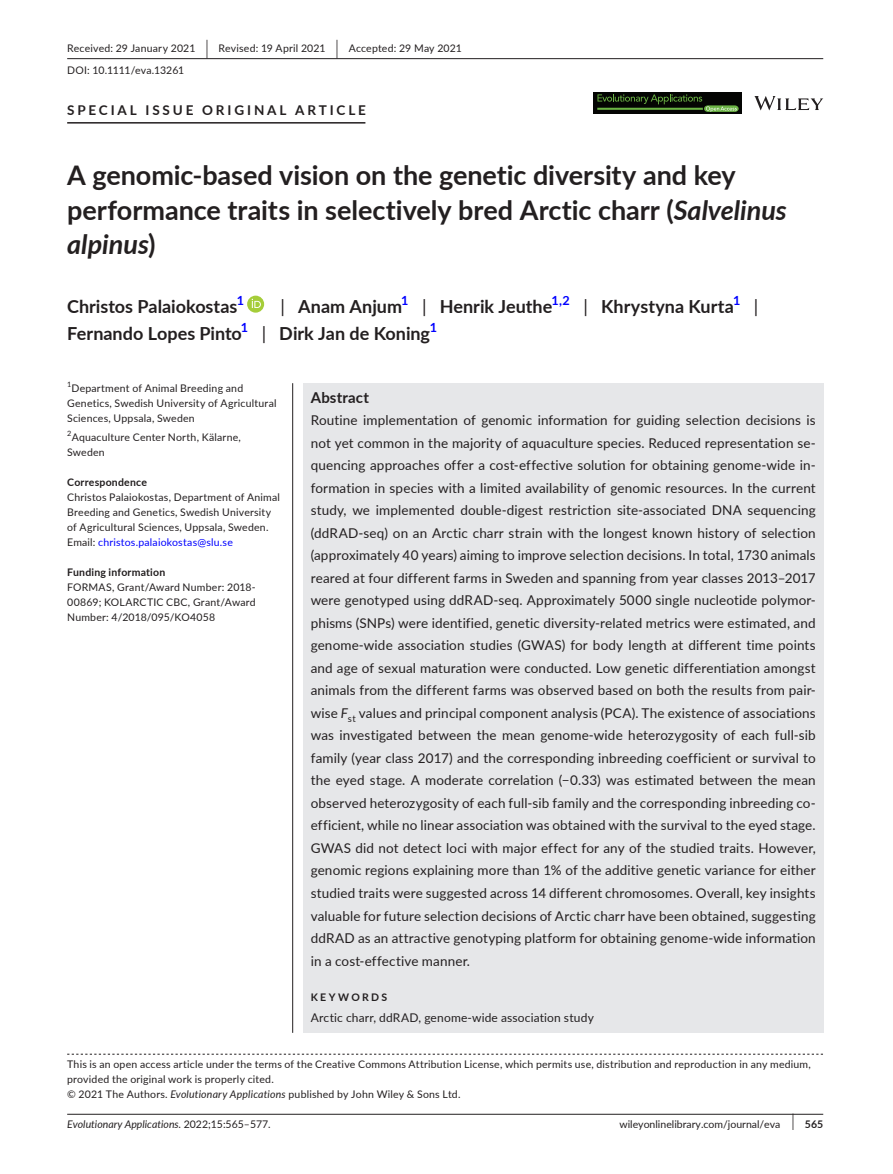
<style>
.page{position:relative;width:893px;height:1174px;background:#fff}
.page>*{position:absolute;margin:0;border:0;box-sizing:border-box;transform-origin:0 0}
.t1{font:700 27px/34.5px "Lato";color:#231f20}
.t2{font:700 18px "Lato";color:#231f20}
.t3{font:18px "Lato";color:#231f20}
.t4{font:700 15px "Lato";letter-spacing:.015em;color:#231f20}
.t5{font:13.5px/22.5px "Lato";letter-spacing:.01em;color:#231f20;text-align:justify}
.t6{font:700 13.5px "Lato";letter-spacing:.215em;color:#231f20}
.t7{font:700 12.6px "Lato";color:#00f}
.t8{font:12px "Lato";letter-spacing:.015em;color:#231f20}
.t9{font:10.5px/15px "Lato";letter-spacing:.02em;color:#231f20}
.t10{font:italic 10.5px "Lato";color:#231f20}
.t11{font:10.5px "Lato";color:#231f20}
.t12{font:700 10.5px "Lato";letter-spacing:.02em;color:#231f20}
.t13{font:700 10.5px "Lato";letter-spacing:.22em;color:#231f20}
.t14{font:7.35px "Lato";color:#231f20}
.s1{font-size:19.65px}
.s2{font-style:italic}
.s3{font-weight:400}
.s4{color:#00f}
.s5{font-style:normal}
.s6{font-size:17.4px}
.s7{font-weight:700}
</style>
<div class="page">
<hr style="left:67px;top:1113px;width:756px;height:1px;background:#231f20">
<svg style="left:754px;top:96px;width:69px;height:14px"></svg>
<div style="left:594px;top:92px;width:148px;height:22px;background:#040503"></div>
<svg style="left:597px;top:94px;width:142px;height:18px"></svg>
<hr style="left:67px;top:58px;width:756px;height:1px;background:#231f20">
<hr style="left:67px;top:122px;width:298px;height:2px;background:#231f20">
<svg style="left:247px;top:296px;width:17px;height:17px"></svg>
<svg style="left:252px;top:299px;width:9px;height:9px"></svg>
<svg style="left:67px;top:1053px;width:756px;height:1px"></svg>
<div style="left:303px;top:383px;width:520px;height:649px;background:#e6e7e9"></div>
<hr style="left:292px;top:383px;width:1px;height:649px;background:#231f20">
<p class="t9" style="left:67px;top:37px;width:396px;line-height:21.8px">Received: 29 January 2021 <span class="s1">|</span> Revised: 19 April 2021 <span class="s1">|</span> Accepted: 29 May 2021<br>DOI: 10.1111/eva.13261</p>
<p class="t6" style="left:67px;top:100px;width:300px">SPECIAL ISSUE ORIGINAL ARTICLE</p>
<h1 class="t1" style="left:67px;top:157px;width:721px">A genomic-based vision on the genetic diversity and key performance traits in selectively bred Arctic charr (<span class="s2">Salvelinus alpinus</span>)</h1>
<h2 class="t2" style="left:67px;top:293px;width:172px">Christos Palaiokostas</h2>
<p class="t7" style="left:237px;top:291px;width:9px">1</p>
<h2 class="t2" style="left:281px;top:293px;width:123px"><span class="s3">|</span> Anam Anjum</h2>
<p class="t7" style="left:401px;top:291px;width:9px">1</p>
<h2 class="t2" style="left:422px;top:293px;width:132px"><span class="s3">|</span> Henrik Jeuthe</h2>
<p class="t7" style="left:552px;top:291px;width:20px">1,2</p>
<h2 class="t2" style="left:583px;top:293px;width:152px"><span class="s3">|</span> Khrystyna Kurta</h2>
<p class="t7" style="left:733px;top:291px;width:9px">1</p>
<h2 class="t3" style="left:754px;top:293px;width:6px">|</h2>
<h2 class="t2" style="left:67px;top:320px;width:176px">Fernando Lopes Pinto</h2>
<p class="t7" style="left:241px;top:318px;width:9px">1</p>
<h2 class="t2" style="left:262px;top:320px;width:170px"><span class="s3">|</span> Dirk Jan de Koning</h2>
<p class="t7" style="left:430px;top:318px;width:9px">1</p>
<p class="t14" style="left:67px;top:379px;width:6px">1</p>
<p class="t9" style="left:67px;top:380px;width:211px;text-indent:4px">Department of Animal Breeding and<br>Genetics, Swedish University of Agricultural<br>Sciences, Uppsala, Sweden</p>
<p class="t9" style="left:67px;top:429px;width:175px"><sup>2</sup>Aquaculture Center North, Kälarne,<br>Sweden</p>
<p class="t12" style="left:67px;top:474px;width:81px">Correspondence</p>
<p class="t9" style="left:67px;top:489px;width:214px">Christos Palaiokostas, Department of Animal Breeding and Genetics, Swedish University of Agricultural Sciences, Uppsala, Sweden.<br>Email: <span class="s4">christos.palaiokostas@slu.se</span></p>
<p class="t12" style="left:67px;top:564px;width:100px">Funding information</p>
<p class="t9" style="left:67px;top:579px;width:190px;text-align:justify">FORMAS, Grant/Award Number: 2018- 00869; KOLARCTIC CBC, Grant/Award Number: 4/2018/095/KO4058</p>
<p class="t4" style="left:311px;top:386px;width:60px">Abstract</p>
<p class="t5" style="left:311px;top:408px;width:507px">Routine implementation of genomic information for guiding selection decisions is not yet common in the majority of aquaculture species. Reduced representation se&shy;quencing approaches offer a cost-effective solution for obtaining genome-wide in&shy;formation in species with a limited availability of genomic resources. In the current study, we implemented double-digest restriction site-associated DNA sequencing (ddRAD-seq) on an Arctic charr strain with the longest known history of selection (approximately 40 years) aiming to improve selection decisions. In total, 1730 animals reared at four different farms in Sweden and spanning from year classes 2013–2017 were genotyped using ddRAD-seq. Approximately 5000 single nucleotide polymor&shy;phisms (SNPs) were identified, genetic diversity-related metrics were estimated, and genome-wide association studies (GWAS) for body length at different time points and age of sexual maturation were conducted. Low genetic differentiation amongst animals from the different farms was observed based on both the results from pair&shy;wise <span class="s2">F</span><sub>st</sub> values and principal component analysis (PCA). The existence of associations was investigated between the mean genome-wide heterozygosity of each full-sib family (year class 2017) and the corresponding inbreeding coefficient or survival to the eyed stage. A moderate correlation (−0.33) was estimated between the mean observed heterozygosity of each full-sib family and the corresponding inbreeding co&shy;efficient, while no linear association was obtained with the survival to the eyed stage.<br>GWAS did not detect loci with major effect for any of the studied traits. However, genomic regions explaining more than 1% of the additive genetic variance for either studied traits were suggested across 14 different chromosomes. Overall, key insights valuable for future selection decisions of Arctic charr have been obtained, suggesting ddRAD as an attractive genotyping platform for obtaining genome-wide information in a cost-effective manner.</p>
<p class="t13" style="left:311px;top:989px;width:78px">KEYWORDS</p>
<p class="t8" style="left:311px;top:1009px;width:285px">Arctic charr, ddRAD, genome-wide association study</p>
<p class="t9" style="left:67px;top:1056px;width:745px">This is an open access article under the terms of the Creative Commons Attribution License, which permits use, distribution and reproduction in any medium, provided the original work is properly cited.<br>© 2021 The Authors. <span class="s2">Evolutionary Applications</span> published by John Wiley &amp; Sons Ltd.</p>
<p class="t10" style="left:67px;top:1116px;width:205px">Evolutionary Applications. <span class="s5">2022;15:565–577.</span></p>
<p class="t11" style="left:619px;top:1116px;width:205px">wileyonlinelibrary.com/journal/eva <span class="s6">|</span> <span class="s7">565</span></p>
</div>
